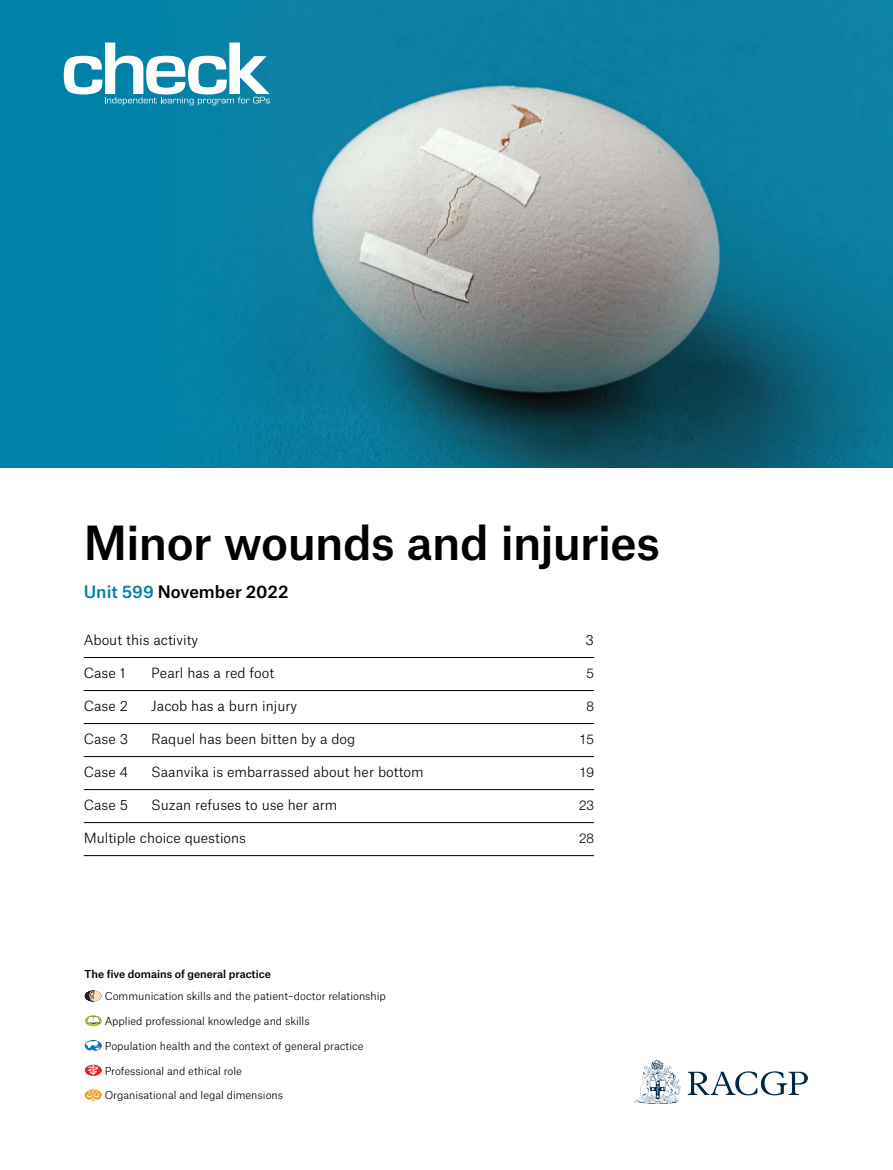
<style>
.page{position:relative;width:893px;height:1170px;background:#fff}
.page>*{position:absolute;margin:0;border:0;box-sizing:border-box;transform-origin:0 0}
.t1{font:500 45px "Atlas Grotesk";letter-spacing:-.015em;color:#000}
.t2{font:500 16.5px "Atlas Grotesk";color:#000}
.t3{font:300 13.5px "Atlas Grotesk";color:#000}
.t4{font:300 13.5px "Helvetica Neue LT Std";color:#000}
.t5{font:300 10.5px "Atlas Grotesk";color:#000}
.t6{font:500 10.5px "Atlas Grotesk";color:#000}
.s1{color:#0082a8}
</style>
<div class="page">
<svg style="left:634px;top:1060px;width:47px;height:43px"></svg>
<svg style="left:687px;top:1071px;width:121px;height:24px"></svg>
<svg style="left:85px;top:990px;width:17px;height:11px"></svg>
<svg style="left:85px;top:1015px;width:17px;height:11px"></svg>
<svg style="left:85px;top:1040px;width:17px;height:11px"></svg>
<svg style="left:85px;top:1064px;width:17px;height:11px"></svg>
<svg style="left:85px;top:1089px;width:17px;height:11px"></svg>
<hr style="left:84px;top:657px;width:510px;height:1px;background:#000">
<hr style="left:84px;top:690px;width:510px;height:1px;background:#000">
<hr style="left:84px;top:723px;width:510px;height:1px;background:#000">
<hr style="left:84px;top:756px;width:510px;height:1px;background:#000">
<hr style="left:84px;top:789px;width:510px;height:1px;background:#000">
<hr style="left:84px;top:822px;width:510px;height:1px;background:#000">
<hr style="left:84px;top:855px;width:510px;height:1px;background:#000">
<div style="left:0;top:0;width:893px;height:468px;background:#0082a8"></div>
<img style="left:113px;top:0;width:780px;height:468px">
<svg style="left:64px;top:43px;width:206px;height:62px"></svg>
<h1 class="t1" style="left:84px;top:506px;width:578px">Minor wounds and injuries</h1>
<h2 class="t2" style="left:84px;top:578px;width:206px"><span class="s1">Unit 599</span> November 2022</h2>
<p class="t3" style="left:84px;top:629px;width:116px">About this activity</p>
<p class="t3" style="left:586px;top:629px;width:10px">3</p>
<p class="t3" style="left:84px;top:662px;width:43px">Case 1</p>
<p class="t3" style="left:151px;top:662px;width:125px">Pearl has a red foot</p>
<p class="t4" style="left:586px;top:665px;width:9px">5</p>
<p class="t3" style="left:84px;top:695px;width:46px">Case 2</p>
<p class="t3" style="left:151px;top:695px;width:147px">Jacob has a burn injury</p>
<p class="t4" style="left:586px;top:698px;width:9px">8</p>
<p class="t3" style="left:84px;top:728px;width:46px">Case 3</p>
<p class="t3" style="left:151px;top:728px;width:206px">Raquel has been bitten by a dog</p>
<p class="t4" style="left:579px;top:731px;width:17px">15</p>
<p class="t3" style="left:84px;top:761px;width:46px">Case 4</p>
<p class="t3" style="left:151px;top:761px;width:274px">Saanvika is embarrassed about her bottom</p>
<p class="t4" style="left:579px;top:764px;width:17px">19</p>
<p class="t3" style="left:84px;top:794px;width:46px">Case 5</p>
<p class="t3" style="left:151px;top:794px;width:188px">Suzan refuses to use her arm</p>
<p class="t4" style="left:579px;top:797px;width:17px">23</p>
<p class="t3" style="left:84px;top:827px;width:164px">Multiple choice questions</p>
<p class="t4" style="left:579px;top:830px;width:17px">28</p>
<p class="t6" style="left:85px;top:965px;width:188px">The five domains of general practice</p>
<p class="t5" style="left:105px;top:988px;width:283px">Communication skills and the patient–doctor relationship</p>
<p class="t5" style="left:105px;top:1012px;width:206px">Applied professional knowledge and skills</p>
<p class="t5" style="left:105px;top:1037px;width:260px">Population health and the context of general practice</p>
<p class="t5" style="left:105px;top:1062px;width:139px">Professional and ethical role</p>
<p class="t5" style="left:105px;top:1087px;width:180px">Organisational and legal dimensions</p>
</div>
